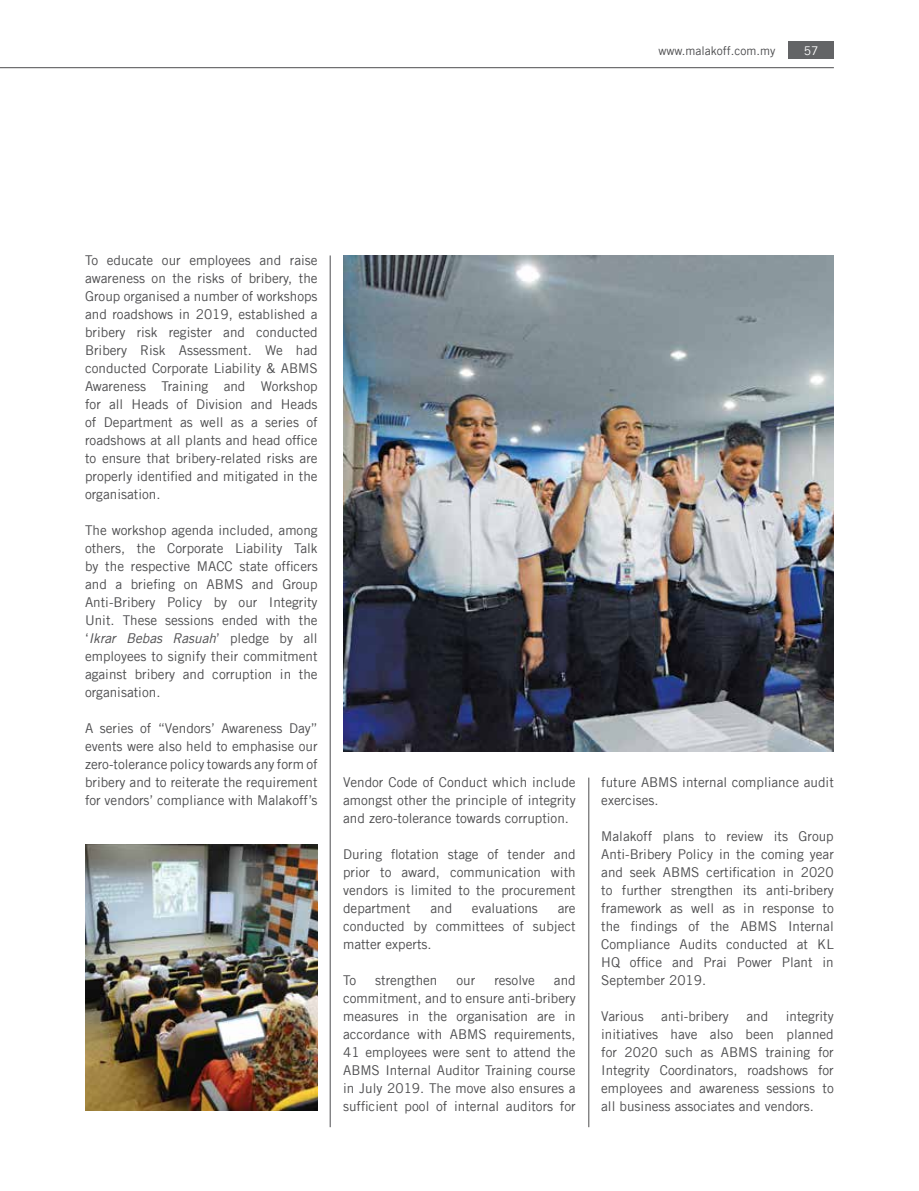
<style>
.page{position:relative;width:919px;height:1191px;background:#fff}
.page>*{position:absolute;margin:0;border:0;box-sizing:border-box;transform-origin:0 0}
.t1{font:13.5px/18px "Trade Gothic LT";color:#4d4d4f;text-align:justify}
.t2{font:12px "Trade Gothic LT";color:#4d4d4f}
.t3{font:12px "Trade Gothic LT";color:#fff}
.s1{font-style:italic}
</style>
<div class="page">
<hr style="left:0;top:67px;width:833px;height:1px;background:#4d4d4f">
<div style="left:788px;top:42px;width:45px;height:17px;background:#636466"></div>
<img style="left:85px;top:844px;width:232px;height:266px">
<img style="left:343px;top:255px;width:490px;height:496px">
<hr style="left:588px;top:777px;width:1px;height:350px;background:#4d4d4f">
<hr style="left:330px;top:255px;width:1px;height:872px;background:#4d4d4f">
<p class="t2" style="left:658px;top:43px;width:118px">www.malakoff.com.my</p>
<p class="t3" style="left:803px;top:43px;width:16px">57</p>
<p class="t1" style="left:85px;top:251px;width:234px">To educate our employees and raise awareness on the risks of bribery, the Group organised a number of workshops and roadshows in 2019, established a bribery risk register and conducted Bribery Risk Assessment. We had conducted Corporate Liability &amp; ABMS Awareness Training and Workshop for all Heads of Division and Heads of Department as well as a series of roadshows at all plants and head office to ensure that bribery-related risks are properly identified and mitigated in the organisation.</p>
<p class="t1" style="left:85px;top:521px;width:234px">The workshop agenda included, among others, the Corporate Liability Talk by the respective MACC state officers and a briefing on ABMS and Group Anti-Bribery Policy by our Integrity Unit. These sessions ended with the ‘<span class="s1">Ikrar Bebas Rasuah</span>’ pledge by all employees to signify their commitment against bribery and corruption in the organisation.</p>
<p class="t1" style="left:85px;top:719px;width:234px">A series of “Vendors’ Awareness Day” events were also held to emphasise our zero-tolerance policy towards any form of bribery and to reiterate the requirement for vendors’ compliance with Malakoff’s</p>
<p class="t1" style="left:343px;top:773px;width:234px">Vendor Code of Conduct which include amongst other the principle of integrity and zero-tolerance towards corruption.</p>
<p class="t1" style="left:343px;top:845px;width:234px">During flotation stage of tender and prior to award, communication with vendors is limited to the procurement department</p>
<p class="t1" style="left:430px;top:899px;width:23px">and</p>
<p class="t1" style="left:472px;top:899px;width:68px">evaluations</p>
<p class="t1" style="left:343px;top:899px;width:234px;text-indent:214px">are conducted by committees of subject matter experts.</p>
<p class="t1" style="left:343px;top:971px;width:15px">To</p>
<p class="t1" style="left:375px;top:971px;width:64px">strengthen</p>
<p class="t1" style="left:456px;top:971px;width:20px">our</p>
<p class="t1" style="left:494px;top:971px;width:42px">resolve</p>
<p class="t1" style="left:343px;top:971px;width:234px;text-indent:211px">and commitment, and to ensure anti-bribery measures in the organisation are in accordance with ABMS requirements, 41 employees were sent to attend the ABMS Internal Auditor Training course in July 2019. The move also ensures a sufficient pool of internal auditors for</p>
<p class="t1" style="left:601px;top:773px;width:234px">future ABMS internal compliance audit exercises.</p>
<p class="t1" style="left:601px;top:827px;width:234px">Malakoff plans to review its Group Anti-Bribery Policy in the coming year and seek ABMS certification in 2020 to further strengthen its anti-bribery framework as well as in response to the findings of the ABMS Internal Compliance Audits conducted at KL HQ office and Prai Power Plant in September 2019.</p>
<p class="t1" style="left:601px;top:1007px;width:44px">Various</p>
<p class="t1" style="left:661px;top:1007px;width:69px">anti-bribery</p>
<p class="t1" style="left:746px;top:1007px;width:23px">and</p>
<p class="t1" style="left:601px;top:1007px;width:234px;text-indent:184px">integrity initiatives have also been planned for 2020 such as ABMS training for Integrity Coordinators, roadshows for employees and awareness sessions to all business associates and vendors.</p>
</div>
